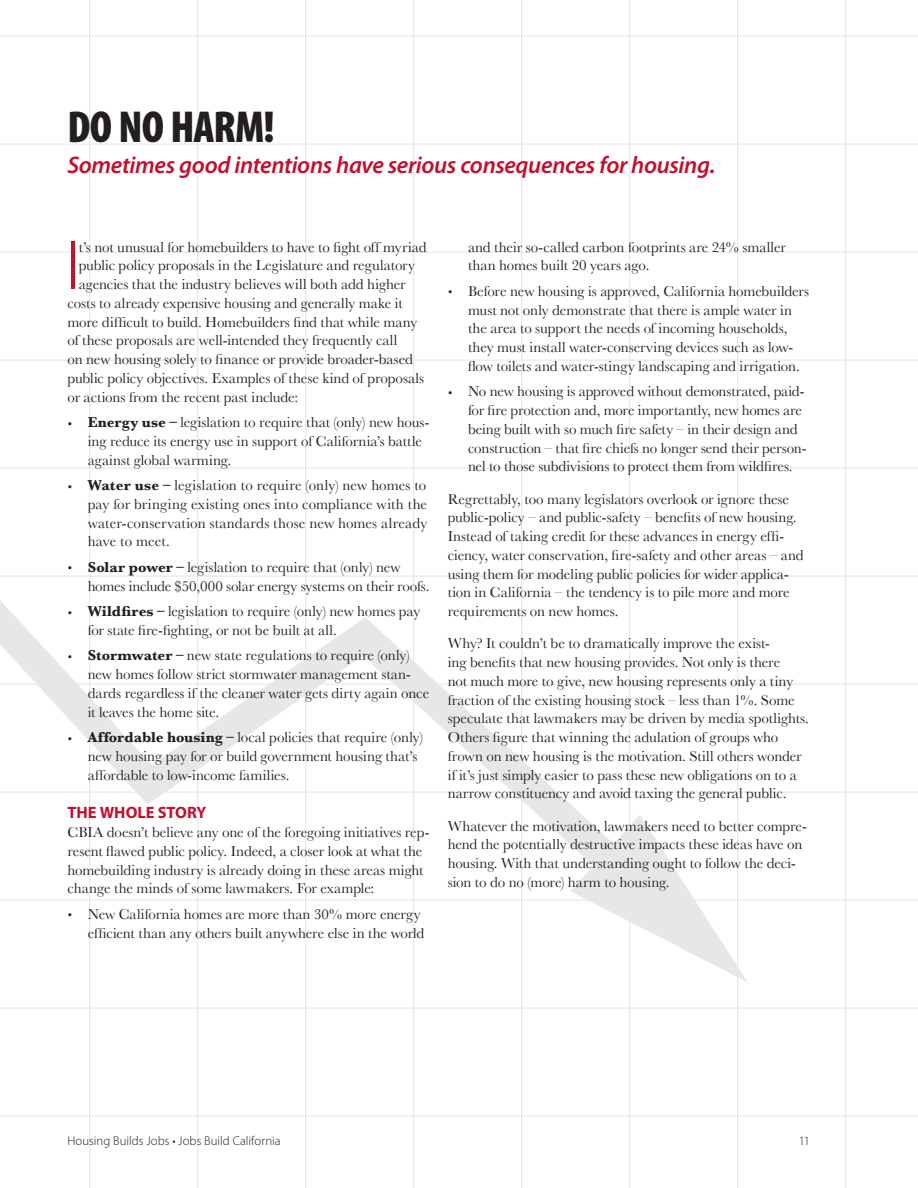
<style>
.page{position:relative;width:918px;height:1188px;background:#fff}
.page>*{position:absolute;margin:0;border:0;box-sizing:border-box;transform-origin:0 0}
.Opening_Paragraphs{font:300 condensed 70.65px "Myriad Pro";color:#c3102f}
.Headers{font:900 condensed 45px "Myriad Pro";letter-spacing:-.02em;color:#231f20}
.kickers{font:italic 600 24px "Myriad Pro";letter-spacing:-.015em;color:#c3102f}
.Subheads{font:700 16.5px "Myriad Pro";letter-spacing:-.005em;color:#c3102f}
.body_bullets{font:15px/18.8px "Baskerville";letter-spacing:-.005em;color:#231f20}
.body_copy{font:15px/18.8px "Baskerville";letter-spacing:-.005em;color:#231f20}
.Opening_Paragraphs-2{font:15px "Baskerville";letter-spacing:-.005em;color:#231f20}
.t1{font:300 12.75px "Myriad Pro";color:#231f20}
.s1{font-family:"Arno Pro";font-weight:700;font-size:12px}
.s2{font-weight:700}
</style>
<div class="page">
<hr style="left:89px;top:0;width:1px;height:1188px;background:#e6e7e9">
<hr style="left:197px;top:0;width:1px;height:1188px;background:#e6e7e9">
<hr style="left:305px;top:0;width:1px;height:1188px;background:#e6e7e9">
<hr style="left:413px;top:0;width:1px;height:1188px;background:#e6e7e9">
<hr style="left:521px;top:0;width:1px;height:1188px;background:#e6e7e9">
<hr style="left:629px;top:0;width:1px;height:1188px;background:#e6e7e9">
<hr style="left:737px;top:0;width:1px;height:1188px;background:#e6e7e9">
<hr style="left:845px;top:0;width:1px;height:1188px;background:#e6e7e9">
<hr style="left:0;top:36px;width:918px;height:1px;background:#e6e7e9">
<hr style="left:0;top:144px;width:918px;height:1px;background:#e6e7e9">
<hr style="left:0;top:252px;width:918px;height:1px;background:#e6e7e9">
<hr style="left:0;top:360px;width:918px;height:1px;background:#e6e7e9">
<hr style="left:0;top:468px;width:918px;height:1px;background:#e6e7e9">
<hr style="left:0;top:576px;width:918px;height:1px;background:#e6e7e9">
<hr style="left:0;top:684px;width:918px;height:1px;background:#e6e7e9">
<hr style="left:0;top:792px;width:918px;height:1px;background:#e6e7e9">
<hr style="left:0;top:900px;width:918px;height:1px;background:#e6e7e9">
<hr style="left:0;top:1008px;width:918px;height:1px;background:#e6e7e9">
<hr style="left:0;top:1116px;width:918px;height:1px;background:#e6e7e9">
<svg style="left:570px;top:826px;width:178px;height:156px"></svg>
<svg style="left:0;top:251px;width:647px;height:647px"></svg>
<p class="Headers" style="left:68px;top:102px;width:209px">DO NO HARM!</p>
<p class="kickers" style="left:68px;top:149px;width:649px">Sometimes good intentions have serious consequences for housing.</p>
<p class="Opening_Paragraphs" style="left:68px;top:228px;width:13px">I</p>
<p class="Opening_Paragraphs-2" style="left:79px;top:238px;width:349px">t’s not unusual for homebuilders to have to fight off myriad</p>
<p class="Opening_Paragraphs-2" style="left:79px;top:257px;width:338px">public policy proposals in the Legislature and regulatory</p>
<p class="Opening_Paragraphs-2" style="left:79px;top:275px;width:328px">agencies that the industry believes will both add higher</p>
<p class="Opening_Paragraphs-2" style="left:68px;top:294px;width:337px">costs to already expensive housing and generally make it</p>
<p class="Opening_Paragraphs-2" style="left:68px;top:313px;width:351px">more difficult to build. Homebuilders find that while many</p>
<p class="Opening_Paragraphs-2" style="left:68px;top:332px;width:331px">of these proposals are well-intended they frequently call</p>
<p class="Opening_Paragraphs-2" style="left:68px;top:350px;width:347px">on new housing solely to finance or provide broader-based</p>
<p class="Opening_Paragraphs-2" style="left:68px;top:369px;width:358px">public policy objectives. Examples of these kind of proposals</p>
<p class="Opening_Paragraphs-2" style="left:68px;top:388px;width:232px">or actions from the recent past include:</p>
<p class="body_bullets" style="left:88px;top:413px;width:343px;text-indent:-20px"><span class="s1">•</span> <span class="s2">Energy use –</span> legislation to require that (only) new hous&shy;ing reduce its energy use in support of California’s battle against global warming.</p>
<p class="body_bullets" style="left:88px;top:476px;width:341px;text-align:justify;text-indent:-20px"><span class="s1">•</span> <span class="s2">Water use –</span> legislation to require (only) new homes to pay for bringing existing ones into compliance with the water-conservation standards those new homes already have to meet.</p>
<p class="body_bullets" style="left:88px;top:557px;width:343px;text-indent:-20px"><span class="s1">•</span> <span class="s2">Solar power –</span> legislation to require that (only) new homes include $50,000 solar energy systems on their roofs.</p>
<p class="body_bullets" style="left:88px;top:602px;width:334px;text-indent:-20px"><span class="s1">•</span> <span class="s2">Wildfires –</span> legislation to require (only) new homes pay for state fire-fighting, or not be built at all.</p>
<p class="body_bullets" style="left:88px;top:646px;width:343px;text-indent:-20px"><span class="s1">•</span> <span class="s2">Stormwater –</span> new state regulations to require (only) new homes follow strict stormwater management stan&shy;dards regardless if the cleaner water gets dirty again once it leaves the home site.</p>
<p class="body_bullets" style="left:88px;top:728px;width:337px;text-indent:-20px"><span class="s1">•</span> <span class="s2">Affordable housing –</span> local policies that require (only) new housing pay for or build government housing that’s affordable to low-income families.</p>
<p class="Subheads" style="left:68px;top:802px;width:11px">THE</p>
<p class="Subheads" style="left:100px;top:802px;width:107px">WHOLE STORY</p>
<p class="body_copy" style="left:68px;top:823px;width:364px">CBIA doesn’t believe any one of the foregoing initiatives rep&shy;resent flawed public policy. Indeed, a closer look at what the homebuilding industry is already doing in these areas might change the minds of some lawmakers. For example:</p>
<p class="body_bullets" style="left:68px;top:904px;width:358px;text-align:right"><span class="s1">•</span> New California homes are more than 30% more energy efficient than any others built anywhere else in the world</p>
<p class="body_bullets" style="left:468px;top:237px;width:319px">and their so-called carbon footprints are 24% smaller than homes built 20 years ago.</p>
<p class="body_bullets" style="left:468px;top:281px;width:343px;text-indent:-20px"><span class="s1">•</span> Before new housing is approved, California homebuilders must not only demonstrate that there is ample water in the area to support the needs of incoming households, they must install water-conserving devices such as low&shy;flow toilets and water-stingy landscaping and irrigation.</p>
<p class="body_bullets" style="left:468px;top:382px;width:340px;text-indent:-20px"><span class="s1">•</span> No new housing is approved without demonstrated, paid&shy;for fire protection and, more importantly, new homes are being built with so much fire safety – in their design and construction – that fire chiefs no longer send their person&shy;nel to those subdivisions to protect them from wildfires.</p>
<p class="body_copy" style="left:448px;top:489px;width:357px">Regrettably, too many legislators overlook or ignore these public-policy – and public-safety – benefits of new housing.<br>Instead of taking credit for these advances in energy effi&shy;ciency, water conservation, fire-safety and other areas – and using them for modeling public policies for wider applica&shy;tion in California – the tendency is to pile more and more requirements on new homes.</p>
<p class="body_copy" style="left:448px;top:634px;width:363px">Why? It couldn’t be to dramatically improve the exist-<br>ing benefits that new housing provides. Not only is there<br>not much more to give, new housing represents only a tiny fraction of the existing housing stock – less than 1%. Some speculate that lawmakers may be driven by media spotlights.<br>Others figure that winning the adulation of groups who frown on new housing is the motivation. Still others wonder if it’s just simply easier to pass these new obligations on to a narrow constituency and avoid taxing the general public.</p>
<p class="body_copy" style="left:448px;top:816px;width:361px">Whatever the motivation, lawmakers need to better compre&shy;hend the potentially destructive impacts these ideas have on housing. With that understanding ought to follow the deci&shy;sion to do no (more) harm to housing.</p>
<p class="t1" style="left:68px;top:1134px;width:215px">Housing Builds Jobs • Jobs Build California</p>
<p class="t1" style="left:799px;top:1134px;width:13px">11</p>
</div>
